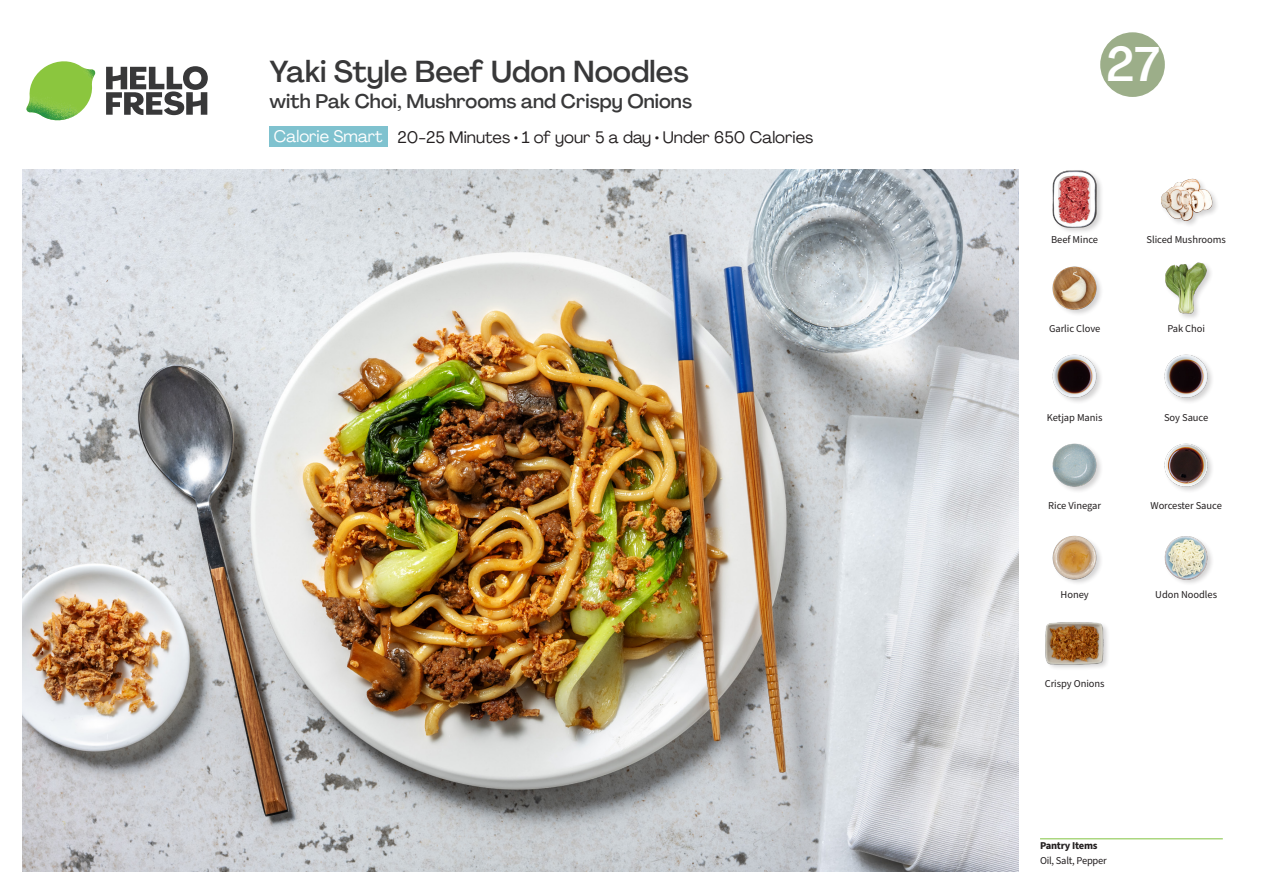
<style>
.page{position:relative;width:1263px;height:893px;background:#fff}
.page>*{position:absolute;margin:0;border:0;box-sizing:border-box;transform-origin:0 0}
._24_Recipe_Nr_Bag{font:500 48px "Agrandir";color:#fff}
._15_Titel_UK{font:500 30px "Agrandir";color:#383839}
._15_Titel_UK-2{font:500 19.5px "Agrandir";color:#383839}
._02_Box_Type{font:16.5px "Agrandir";color:#231f20}
._02_Box_Type-2{font:16.5px "Agrandir";color:#fff}
._18_FRONT_ingredients_UK{font:10.5px "Source Sans Pro";letter-spacing:-.005em;color:#231f20}
._14_Allergene_Text_7pt{font:10.5px "Source Sans Pro";letter-spacing:-.02em;color:#231f20}
._14_Allergene_Text_7pt-2{font:700 10.5px "Source Sans Pro";letter-spacing:-.02em;color:#231f20}
</style>
<div class="page">
<svg style="left:106px;top:66px;width:102px;height:49px"></svg>
<img style="left:26px;top:61px;width:69px;height:59px">
<img style="left:22px;top:170px;width:997px;height:702px">
<hr style="left:1040px;top:838px;width:183px;height:1px;background:#81c340">
<div style="left:270px;top:126px;width:118px;height:21px;background:#7fc2cf"></div>
<img style="left:1052px;top:535px;width:49px;height:48px">
<div style="left:1045px;top:621px;width:65px;height:50px;background:#231f20;opacity:.2"></div>
<img style="left:1046px;top:621px;width:57px;height:50px">
<img style="left:1164px;top:536px;width:48px;height:47px">
<img style="left:1052px;top:354px;width:49px;height:48px">
<img style="left:1052px;top:443px;width:49px;height:48px">
<img style="left:1164px;top:443px;width:48px;height:48px">
<img style="left:1164px;top:354px;width:48px;height:48px">
<div style="left:1052px;top:169px;width:52px;height:66px;background:#231f20;opacity:.2"></div>
<img style="left:1052px;top:170px;width:51px;height:58px">
<img style="left:1052px;top:266px;width:49px;height:48px">
<div style="left:1164px;top:261px;width:50px;height:60px;background:#231f20;opacity:.2"></div>
<img style="left:1164px;top:261px;width:50px;height:55px">
<div style="left:1160px;top:177px;width:60px;height:51px;background:#231f20;opacity:.2"></div>
<img style="left:1160px;top:177px;width:55px;height:51px">
<svg style="left:1100px;top:32px;width:65px;height:65px"></svg>
<p class="_15_Titel_UK" style="left:270px;top:53px;width:421px">Yaki Style Beef Udon Noodles</p>
<p class="_15_Titel_UK-2" style="left:270px;top:89px;width:424px">with Pak Choi, Mushrooms and Crispy Onions</p>
<p class="_02_Box_Type-2" style="left:274px;top:126px;width:110px">Calorie Smart</p>
<p class="_02_Box_Type" style="left:397px;top:127px;width:417px">20-25 Minutes • 1 of your 5 a day • Under 650 Calories</p>
<p class="_24_Recipe_Nr_Bag" style="left:1106px;top:35px;width:55px">27</p>
<p class="_18_FRONT_ingredients_UK" style="left:1051px;top:232px;width:48px">Beef Mince</p>
<p class="_18_FRONT_ingredients_UK" style="left:1146px;top:232px;width:81px">Sliced Mushrooms</p>
<p class="_18_FRONT_ingredients_UK" style="left:1049px;top:321px;width:53px">Garlic Clove</p>
<p class="_18_FRONT_ingredients_UK" style="left:1167px;top:321px;width:39px">Pak Choi</p>
<p class="_18_FRONT_ingredients_UK" style="left:1047px;top:410px;width:57px">Ketjap Manis</p>
<p class="_18_FRONT_ingredients_UK" style="left:1164px;top:410px;width:46px">Soy Sauce</p>
<p class="_18_FRONT_ingredients_UK" style="left:1048px;top:499px;width:54px">Rice Vinegar</p>
<p class="_18_FRONT_ingredients_UK" style="left:1150px;top:499px;width:73px">Worcester Sauce</p>
<p class="_18_FRONT_ingredients_UK" style="left:1060px;top:588px;width:30px">Honey</p>
<p class="_18_FRONT_ingredients_UK" style="left:1155px;top:588px;width:63px">Udon Noodles</p>
<p class="_18_FRONT_ingredients_UK" style="left:1045px;top:676px;width:61px">Crispy Onions</p>
<p class="_14_Allergene_Text_7pt-2" style="left:1040px;top:839px;width:59px">Pantry Items</p>
<p class="_14_Allergene_Text_7pt" style="left:1040px;top:854px;width:68px">Oil, Salt, Pepper</p>
</div>
